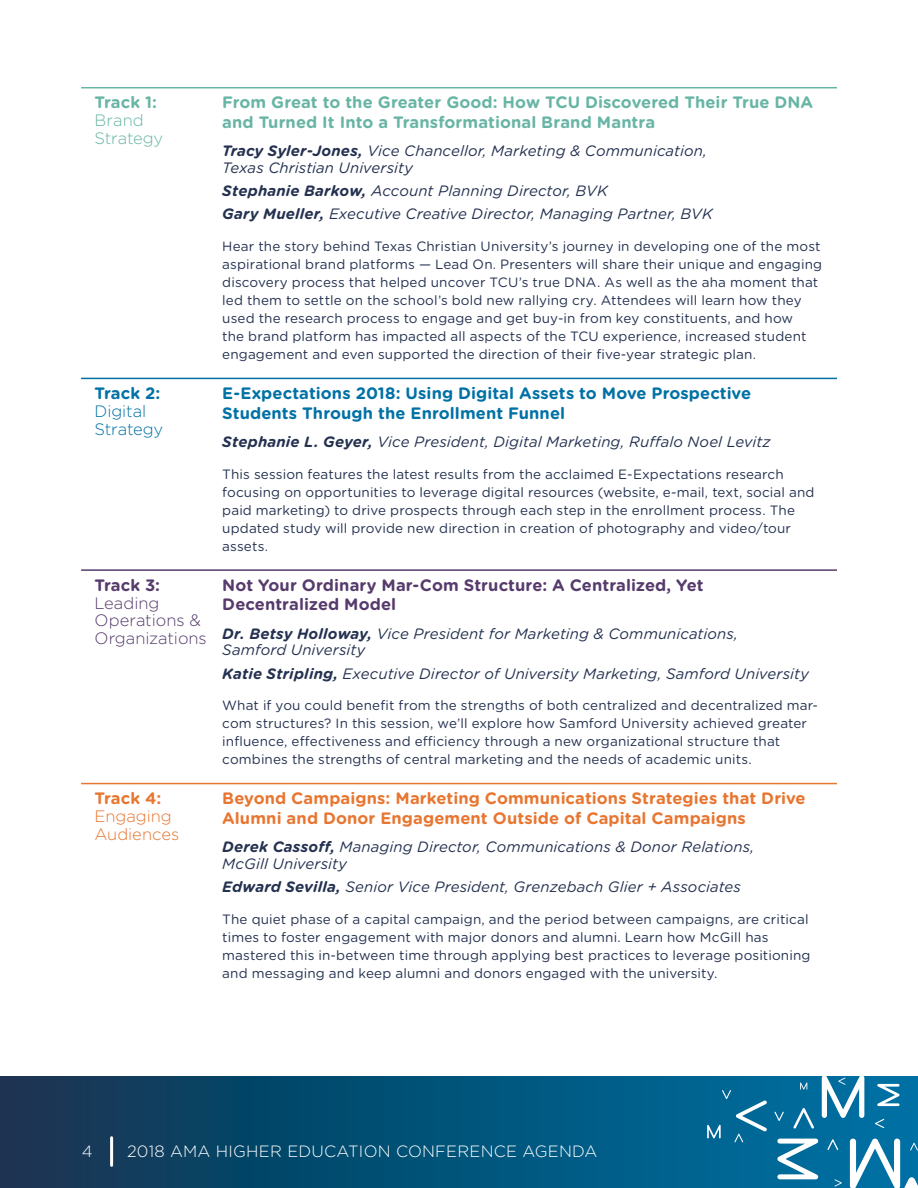
<style>
.page{position:relative;width:918px;height:1188px;background:#fff}
.page>*{position:absolute;margin:0;border:0;box-sizing:border-box;transform-origin:0 0}
.t1{font:700 16.5px/19.5px "Gotham Rounded";letter-spacing:.005em;color:#e87631}
.t2{font:700 16.5px/19.5px "Gotham Rounded";letter-spacing:.005em;color:#68b5a5}
.t3{font:700 16.5px/19.5px "Gotham Rounded";letter-spacing:.005em;color:#0071a6}
.t4{font:700 16.5px/19.5px "Gotham Rounded";letter-spacing:.005em;color:#563b6c}
.t5{font:300 16.5px/17.9px "Gotham Rounded";letter-spacing:-.005em;color:#563b6c}
.t6{font:300 16.5px/17.9px "Gotham Rounded";color:#e87631}
.t7{font:300 16.5px/17.9px "Gotham Rounded";letter-spacing:-.005em;color:#0071a6}
.t8{font:300 16.5px/17.9px "Gotham Rounded";color:#68b5a5}
.t9{font:300 16.35px "Gotham Rounded";letter-spacing:.015em;color:#fff}
.t10{font:italic 15px/16.5px "Gotham Rounded";letter-spacing:.005em;color:#243150}
.t11{font:13.5px/18px "Gotham Rounded";letter-spacing:.01em;color:#243150}
.s1{font-weight:700}
</style>
<div class="page">
<div style="left:0;top:1077px;width:918px;height:111px;background:linear-gradient(to right,#113450,#0074a6)"></div>
<hr style="left:110px;top:1138px;width:3px;height:27px;background:#fff">
<svg style="left:875px;top:1119px;width:9px;height:9px"></svg>
<svg style="left:835px;top:1179px;width:7px;height:8px"></svg>
<svg style="left:774px;top:1112px;width:10px;height:9px"></svg>
<svg style="left:793px;top:1108px;width:21px;height:21px"></svg>
<svg style="left:827px;top:1139px;width:11px;height:11px"></svg>
<svg style="left:822px;top:1076px;width:42px;height:42px"></svg>
<svg style="left:800px;top:1082px;width:7px;height:8px"></svg>
<svg style="left:777px;top:1139px;width:41px;height:40px"></svg>
<svg style="left:877px;top:1084px;width:23px;height:22px"></svg>
<svg style="left:850px;top:1139px;width:68px;height:49px"></svg>
<svg style="left:707px;top:1090px;width:60px;height:52px;background:#1d77a1"></svg>
<hr style="left:81px;top:87px;width:756px;height:1px;background:#68b5a5">
<hr style="left:81px;top:378px;width:756px;height:1px;background:#0071a6">
<hr style="left:81px;top:569px;width:756px;height:2px;background:#563b6c">
<hr style="left:81px;top:783px;width:756px;height:1px;background:#e87631">
<p class="t2" style="left:94px;top:92px;width:64px">Track 1:</p>
<p class="t8" style="left:94px;top:111px;width:70px">Brand<br>Strategy</p>
<p class="t2" style="left:222px;top:92px;width:592px">From Great to the Greater Good: How TCU Discovered Their True DNA and Turned It Into a Transformational Brand Mantra</p>
<p class="t10" style="left:222px;top:142px;width:486px"><span class="s1">Tracy Syler-Jones,</span> Vice Chancellor, Marketing &amp; Communication,<br>Texas Christian University</p>
<p class="t10" style="left:222px;top:179px;width:492px;line-height:23.2px"><span class="s1">Stephanie Barkow,</span> Account Planning Director, BVK<br><span class="s1">Gary Mueller,</span> Executive Creative Director, Managing Partner, BVK</p>
<p class="t11" style="left:222px;top:237px;width:601px">Hear the story behind Texas Christian University’s journey in developing one of the most aspirational brand platforms — Lead On. Presenters will share their unique and engaging discovery process that helped uncover TCU’s true DNA. As well as the aha moment that led them to settle on the school’s bold new rallying cry. Attendees will learn how they used the research process to engage and get buy-in from key constituents, and how<br>the brand platform has impacted all aspects of the TCU experience, increased student engagement and even supported the direction of their five-year strategic plan.</p>
<p class="t3" style="left:94px;top:383px;width:67px">Track 2:</p>
<p class="t7" style="left:94px;top:401px;width:70px">Digital<br>Strategy</p>
<p class="t3" style="left:222px;top:383px;width:530px">E-Expectations 2018: Using Digital Assets to Move Prospective<br>Students Through the Enrollment Funnel</p>
<p class="t10" style="left:222px;top:433px;width:550px"><span class="s1">Stephanie L. Geyer,</span> Vice President, Digital Marketing, Ruffalo Noel Levitz</p>
<p class="t11" style="left:222px;top:464px;width:594px">This session features the latest results from the acclaimed E-Expectations research focusing on opportunities to leverage digital resources (website, e-mail, text, social and paid marketing) to drive prospects through each step in the enrollment process. The updated study will provide new direction in creation of photography and video/tour assets.</p>
<p class="t4" style="left:94px;top:575px;width:67px">Track 3:</p>
<p class="t5" style="left:94px;top:593px;width:114px">Leading<br>Operations &amp;<br>Organizations</p>
<p class="t4" style="left:222px;top:575px;width:483px">Not Your Ordinary Mar-Com Structure: A Centralized, Yet<br>Decentralized Model</p>
<p class="t10" style="left:222px;top:625px;width:517px"><span class="s1">Dr. Betsy Holloway,</span> Vice President for Marketing &amp; Communications,<br>Samford University</p>
<p class="t10" style="left:222px;top:664px;width:588px"><span class="s1">Katie Stripling,</span> Executive Director of University Marketing, Samford University</p>
<p class="t11" style="left:222px;top:696px;width:597px">What if you could benefit from the strengths of both centralized and decentralized mar&shy;com structures? In this session, we’ll explore how Samford University achieved greater influence, effectiveness and efficiency through a new organizational structure that combines the strengths of central marketing and the needs of academic units.</p>
<p class="t1" style="left:94px;top:788px;width:68px">Track 4:</p>
<p class="t6" style="left:94px;top:807px;width:86px">Engaging<br>Audiences</p>
<p class="t1" style="left:222px;top:788px;width:585px">Beyond Campaigns: Marketing Communications Strategies that Drive<br>Alumni and Donor Engagement Outside of Capital Campaigns</p>
<p class="t10" style="left:222px;top:838px;width:534px"><span class="s1">Derek Cassoff,</span> Managing Director, Communications &amp; Donor Relations,<br>McGill University</p>
<p class="t10" style="left:222px;top:878px;width:520px"><span class="s1">Edward Sevilla,</span> Senior Vice President, Grenzebach Glier + Associates</p>
<p class="t11" style="left:222px;top:909px;width:590px">The quiet phase of a capital campaign, and the period between campaigns, are critical times to foster engagement with major donors and alumni. Learn how McGill has mastered this in-between time through applying best practices to leverage positioning and messaging and keep alumni and donors engaged with the university.</p>
<p class="t9" style="left:82px;top:1140px;width:12px">4</p>
<p class="t9" style="left:127px;top:1140px;width:472px">2018 AMA HIGHER EDUCATION CONFERENCE AGENDA</p>
</div>
